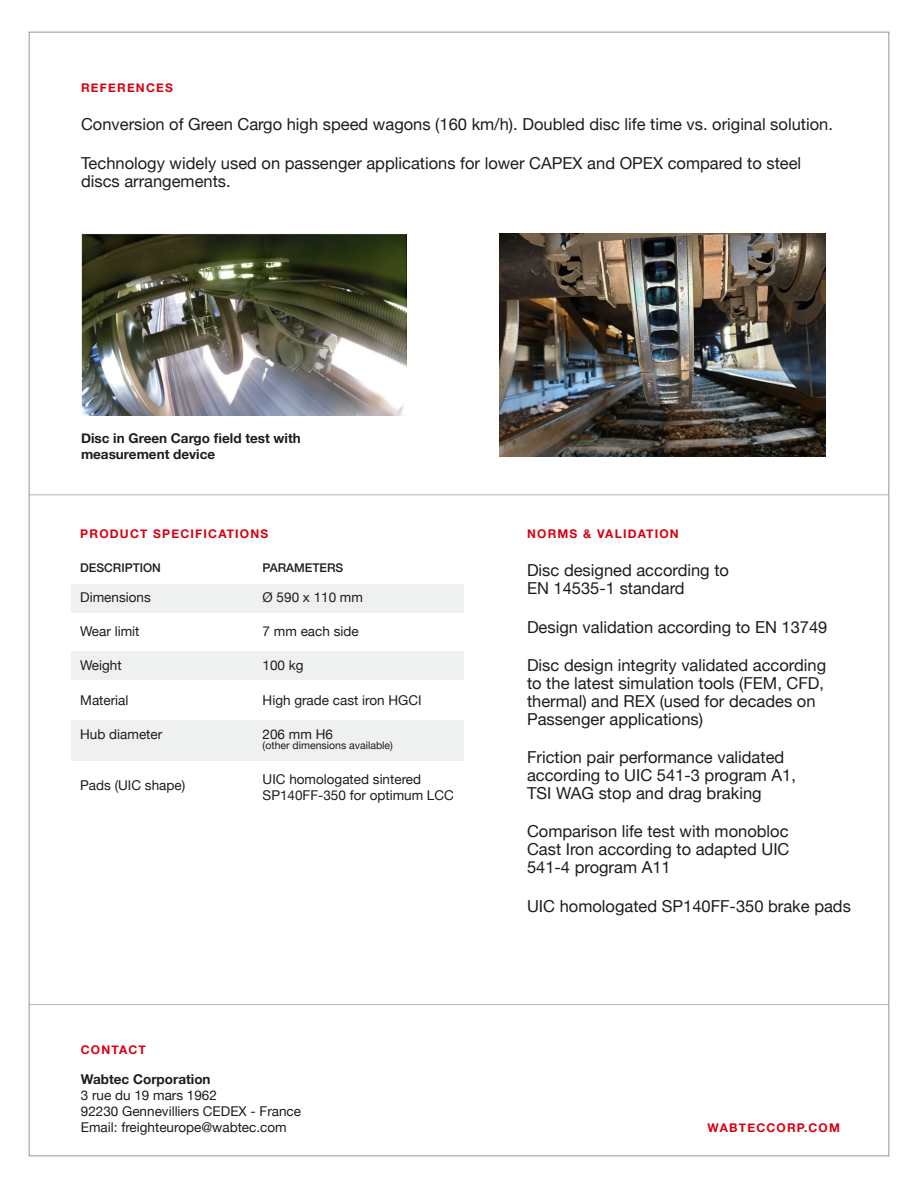
<style>
.page{position:relative;width:918px;height:1188px;background:#fff}
.page>*{position:absolute;margin:0;border:0;box-sizing:border-box;transform-origin:0 0}
.t1{font:16.5px/18px "Helvetica Neue";color:#1e1d1c}
.t2{font:13.5px/16.2px "Helvetica Neue";color:#1e1d1c}
.t3{font:700 13.5px/16.5px "Helvetica Neue";color:#1e1d1c}
.t4{font:700 12px "Helvetica Neue";letter-spacing:.1em;color:#d70010}
.t5{font:500 12px "Helvetica Neue";color:#1e1d1c}
.t6{font:10.5px "Helvetica Neue";color:#1e1d1c}
</style>
<div class="page">
<div style="left:71px;top:585px;width:392px;height:28px;background:#eff0f0"></div>
<div style="left:71px;top:721px;width:392px;height:40px;background:#eff0f0"></div>
<div style="left:71px;top:651px;width:392px;height:28px;background:#eff0f0"></div>
<img style="left:500px;top:233px;width:325px;height:224px">
<img style="left:81px;top:233px;width:326px;height:182px">
<hr style="left:29px;top:1004px;width:860px;height:1px;background:#b1b3b5">
<hr style="left:29px;top:495px;width:860px;height:1px;background:#b1b3b5">
<p class="t4" style="left:81px;top:78px;width:93px">REFERENCES</p>
<p class="t1" style="left:81px;top:116px;width:753px">Conversion of Green Cargo high speed wagons (160 km/h). Doubled disc life time vs. original solution.</p>
<p class="t1" style="left:81px;top:155px;width:722px">Technology widely used on passenger applications for lower CAPEX and OPEX compared to steel discs arrangements.</p>
<p class="t3" style="left:81px;top:430px;width:221px">Disc in Green Cargo field test with measurement device</p>
<p class="t4" style="left:80px;top:525px;width:190px">PRODUCT SPECIFICATIONS</p>
<p class="t5" style="left:80px;top:558px;width:82px">DESCRIPTION</p>
<p class="t2" style="left:80px;top:590px;width:72px">Dimensions</p>
<p class="t2" style="left:80px;top:624px;width:61px">Wear limit</p>
<p class="t2" style="left:80px;top:658px;width:43px">Weight</p>
<p class="t2" style="left:80px;top:693px;width:50px">Material</p>
<p class="t2" style="left:80px;top:727px;width:84px">Hub diameter</p>
<p class="t5" style="left:263px;top:558px;width:82px">PARAMETERS</p>
<p class="t2" style="left:263px;top:590px;width:102px">Ø 590 x 110 mm</p>
<p class="t2" style="left:263px;top:624px;width:98px">7 mm each side</p>
<p class="t2" style="left:263px;top:658px;width:43px">100 kg</p>
<p class="t2" style="left:263px;top:693px;width:161px">High grade cast iron HGCI</p>
<p class="t2" style="left:263px;top:727px;width:72px">206 mm H6</p>
<p class="t6" style="left:263px;top:738px;width:132px">(other dimensions available)</p>
<p class="t2" style="left:263px;top:772px;width:193px">UIC homologated sintered<br>SP140FF-350 for optimum LCC</p>
<p class="t2" style="left:80px;top:778px;width:107px">Pads (UIC shape)</p>
<p class="t4" style="left:81px;top:1040px;width:66px">CONTACT</p>
<p class="t3" style="left:81px;top:1071px;width:131px">Wabtec Corporation</p>
<p class="t2" style="left:81px;top:1088px;width:222px">3 rue du 19 mars 1962<br>92230 Gennevilliers CEDEX - France<br>Email: freighteurope@wabtec.com</p>
<p class="t4" style="left:527px;top:525px;width:153px">NORMS &amp; VALIDATION</p>
<p class="t1" style="left:527px;top:563px;width:204px">Disc designed according to<br>EN 14535-1 standard</p>
<p class="t1" style="left:527px;top:619px;width:302px">Design validation according to EN 13749</p>
<p class="t1" style="left:527px;top:657px;width:301px">Disc design integrity validated according to the latest simulation tools (FEM, CFD, thermal) and REX (used for decades on Passenger applications)</p>
<p class="t1" style="left:527px;top:749px;width:270px">Friction pair performance validated according to UIC 541-3 program A1,<br>TSI WAG stop and drag braking</p>
<p class="t1" style="left:527px;top:824px;width:264px;text-align:justify">Comparison life test with monobloc Cast Iron according to adapted UIC 541-4 program A11</p>
<p class="t1" style="left:527px;top:898px;width:325px">UIC homologated SP140FF-350 brake pads</p>
<p class="t4" style="left:708px;top:1119px;width:134px">WABTECCORP.COM</p>
</div>
